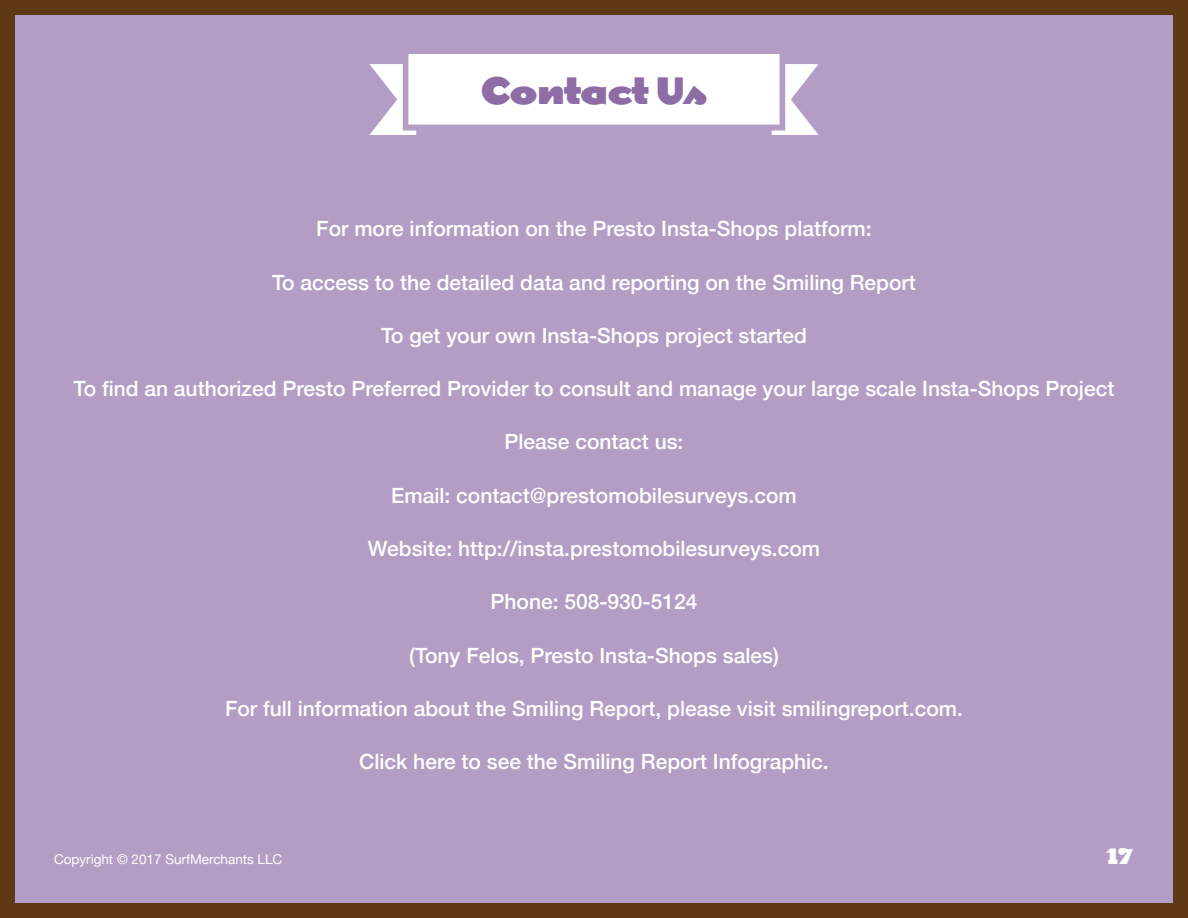
<style>
.page{position:relative;width:1188px;height:918px;background:#fff}
.page>*{position:absolute;margin:0;border:0;box-sizing:border-box;transform-origin:0 0}
.t1{font:900 36px "Dogma";color:#8e6ca6}
.t2{font:500 21px "Helvetica Neue";color:#fff}
.t3{font:900 21px "Dogma";color:#fff}
.t4{font:13.5px "Helvetica Neue";color:#fff}
</style>
<div class="page">
<div style="left:8px;top:8px;width:1172px;height:902px;background:#b39dc4"></div>
<div style="left:0;top:0;width:1188px;height:918px;border:15px solid #5f3916"></div>
<svg style="left:369px;top:54px;width:450px;height:81px"></svg>
<h1 class="t1" style="left:481px;top:59px;width:227px">Contact Us</h1>
<p class="t2" style="left:316px;top:212px;width:557px">For more information on the Presto Insta-Shops platform:</p>
<p class="t2" style="left:272px;top:265px;width:645px">To access to the detailed data and reporting on the Smiling Report</p>
<p class="t2" style="left:381px;top:319px;width:428px">To get your own Insta-Shops project started</p>
<p class="t2" style="left:74px;top:372px;width:1042px">To find an authorized Presto Preferred Provider to consult and manage your large scale Insta-Shops Project</p>
<p class="t2" style="left:505px;top:425px;width:180px">Please contact us:</p>
<p class="t2" style="left:391px;top:478px;width:407px">Email: contact@prestomobilesurveys.com</p>
<p class="t2" style="left:368px;top:532px;width:454px">Website: http://insta.prestomobilesurveys.com</p>
<p class="t2" style="left:490px;top:585px;width:209px">Phone: 508-930-5124</p>
<p class="t2" style="left:409px;top:638px;width:371px">(Tony Felos, Presto Insta-Shops sales)</p>
<p class="t2" style="left:225px;top:691px;width:739px">For full information about the Smiling Report, please visit smilingreport.com.</p>
<p class="t2" style="left:359px;top:745px;width:471px">Click here to see the Smiling Report Infographic.</p>
<p class="t4" style="left:54px;top:850px;width:230px">Copyright © 2017 SurfMerchants LLC</p>
<p class="t3" style="left:1107px;top:838px;width:27px">17</p>
</div>
